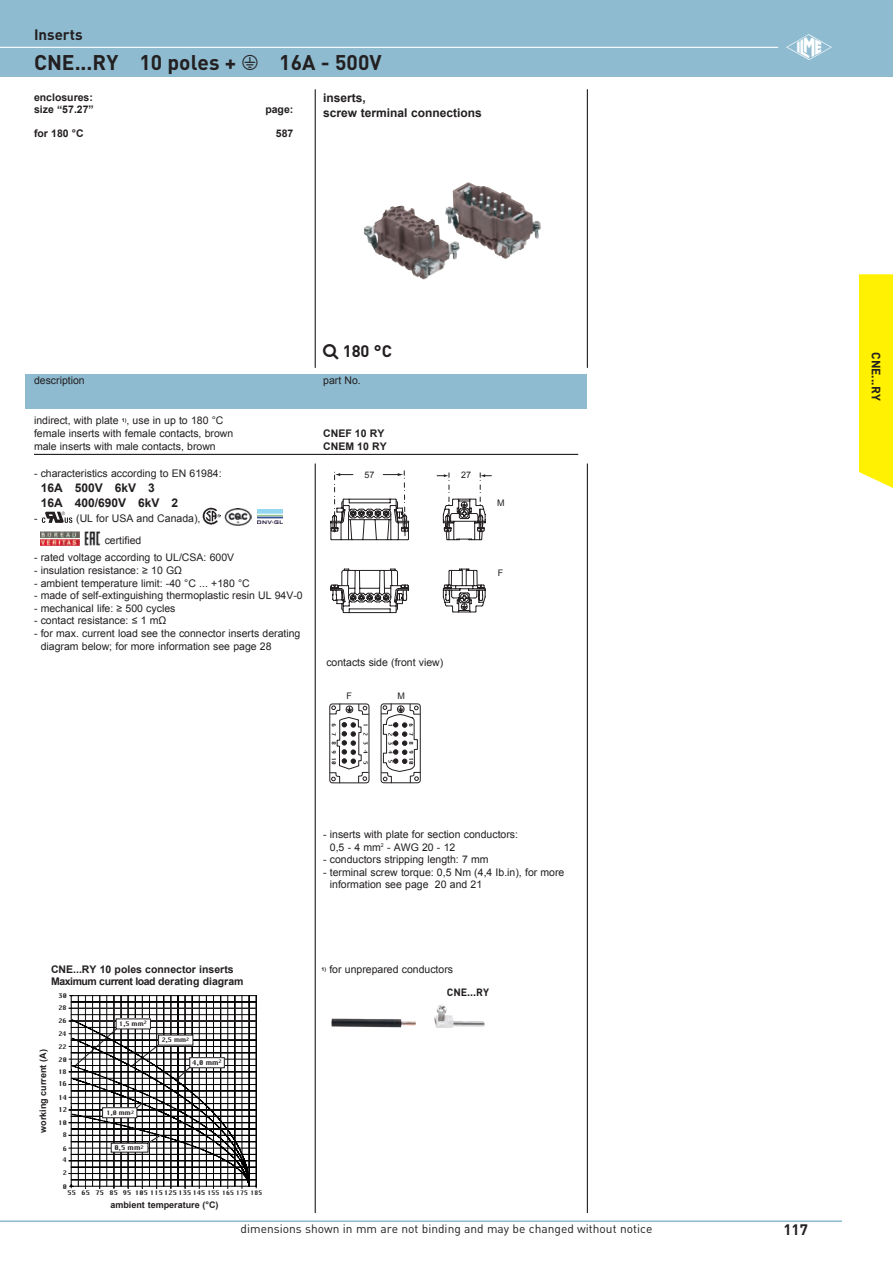
<style>
.page{position:relative;width:893px;height:1263px;background:#fff}
.page>*{position:absolute;margin:0;border:0;box-sizing:border-box;transform-origin:0 0}
.t1{font:36px "Ilme Simboli";color:#fff}
._01_sottotitolo_sezi{font:700 21px "DIN Pro";color:#231f20}
.available{font:700 16.5px "DIN Pro";color:#231f20}
._01_titolo_sezione{font:700 15px "DIN Pro";color:#231f20}
.t2{font:12px "DIN Pro";color:#231f20}
._01_tabulazione_test{font:700 12px "Arial";color:#231f20}
._00_car_tec{font:700 12px/15px "Arial";color:#231f20}
.TACCA_DX{font:700 12px "DIN Pro";color:#231f20}
._00_car_tec-2{font:10.5px/22px "Arial";color:#231f20}
.Normale{font:10.5px/12.6px "Arial";color:#231f20}
._00_filetto_sotto_2{font:10.5px/12.6px "Arial";color:#231f20}
._00_paf_box2{font:700 10.5px "Arial";color:#231f20}
._00_car_tec-3{font:700 10.5px "Arial";letter-spacing:-.04em;color:#231f20}
._00_car_tec-4{font:700 10.5px "Arial";color:#231f20}
._00_tabul2{font:10.5px "Arial";color:#231f20}
._00_filetto_sotto_2-2{font:700 10.5px "Arial";color:#231f20}
.Normale-2{font:700 10.5px "DIN Pro";color:#231f20}
.Normale-3{font:700 9px "Arial";color:#231f20}
.Normale-4{font:9px "Arial";color:#231f20}
.t3{font:6.45px "Chicago";letter-spacing:-.015em;color:#231f20}
.t4{font:6.15px/12.8px "Chicago";letter-spacing:.025em;color:#231f20;text-align:right}
.t5{font:6px "Chicago";color:#231f20}
.s1{font-family:"Ilme Simboli";font-weight:400}
.s2{font-size:6px}
.s3{font-size:5.85px}
</style>
<div class="page">
<div style="left:0;top:0;width:893px;height:77px;background:#8ebbd0"></div>
<hr style="left:0;top:1220px;width:842px;height:2px;background:#8ebbd0">
<hr style="left:0;top:47px;width:778px;height:1px;background:#fff">
<hr style="left:315px;top:89px;width:1px;height:279px;background:#231f20">
<hr style="left:587px;top:89px;width:1px;height:279px;background:#231f20">
<div style="left:859px;top:274px;width:34px;height:214px;background:#fff101"></div>
<hr style="left:315px;top:463px;width:1px;height:750px;background:#231f20">
<hr style="left:587px;top:463px;width:1px;height:750px;background:#231f20">
<img style="left:445px;top:183px;width:61px;height:76px">
<svg style="left:331px;top:470px;width:160px;height:143px"></svg>
<div style="left:26px;top:374px;width:561px;height:34px;background:#8ebbd0"></div>
<hr style="left:34px;top:454px;width:544px;height:1px;background:#231f20">
<hr style="left:69px;top:1173px;width:187px;height:1px;background:#000">
<hr style="left:69px;top:1160px;width:187px;height:1px;background:#000">
<hr style="left:69px;top:1148px;width:187px;height:1px;background:#000">
<hr style="left:69px;top:1135px;width:187px;height:1px;background:#000">
<hr style="left:69px;top:1122px;width:187px;height:1px;background:#000">
<hr style="left:69px;top:1109px;width:187px;height:1px;background:#000">
<hr style="left:69px;top:1097px;width:187px;height:1px;background:#000">
<hr style="left:69px;top:1084px;width:187px;height:1px;background:#000">
<hr style="left:69px;top:1071px;width:187px;height:1px;background:#000">
<hr style="left:69px;top:1059px;width:187px;height:1px;background:#000">
<hr style="left:69px;top:1046px;width:187px;height:1px;background:#000">
<hr style="left:69px;top:1033px;width:187px;height:1px;background:#000">
<hr style="left:69px;top:1021px;width:187px;height:1px;background:#231f20">
<hr style="left:69px;top:1008px;width:187px;height:1px;background:#231f20">
<svg style="left:70px;top:995px;width:187px;height:193px"></svg>
<svg style="left:380px;top:703px;width:41px;height:81px"></svg>
<svg style="left:329px;top:703px;width:40px;height:81px"></svg>
<img style="left:331px;top:1004px;width:153px;height:24px">
<svg style="left:42px;top:512px;width:30px;height:11px"></svg>
<img style="left:203px;top:507px;width:17px;height:18px">
<img style="left:224px;top:508px;width:28px;height:17px">
<img style="left:257px;top:509px;width:26px;height:14px">
<img style="left:41px;top:531px;width:39px;height:14px">
<img style="left:84px;top:532px;width:17px;height:13px">
<p class="_01_titolo_sezione" style="left:34px;top:23px;width:50px">Inserts</p>
<p class="_01_sottotitolo_sezi" style="left:34px;top:45px;width:349px">CNE...RY 10 poles + <span class="s1">m</span> 16A - 500V</p>
<p class="_01_tabulazione_test" style="left:323px;top:90px;width:44px">inserts,</p>
<p class="_01_tabulazione_test" style="left:323px;top:105px;width:160px">screw terminal connections</p>
<p class="_00_paf_box2" style="left:34px;top:91px;width:60px">enclosures:</p>
<p class="_00_paf_box2" style="left:34px;top:103px;width:61px">size “57.27”</p>
<p class="_00_paf_box2" style="left:265px;top:103px;width:30px">page:</p>
<p class="_00_paf_box2" style="left:34px;top:127px;width:51px">for 180 °C</p>
<p class="_00_paf_box2" style="left:276px;top:127px;width:19px">587</p>
<h1 class="t1" style="left:785px;top:30px;width:50px">i</h1>
<p class="available" style="left:343px;top:337px;width:51px">180 °C</p>
<p class="_00_tabul2" style="left:34px;top:373px;width:52px">description</p>
<p class="_00_tabul2" style="left:323px;top:373px;width:39px">part No.</p>
<p class="_00_filetto_sotto_2" style="left:34px;top:414px;width:201px">indirect, with plate <sup>1)</sup>, use in up to 180 °C female inserts with female contacts, brown</p>
<p class="_00_filetto_sotto_2-2" style="left:323px;top:426px;width:63px">CNEF 10 RY</p>
<p class="_00_filetto_sotto_2" style="left:34px;top:440px;width:183px">male inserts with male contacts, brown</p>
<p class="_00_filetto_sotto_2-2" style="left:323px;top:439px;width:65px">CNEM 10 RY</p>
<p class="_00_car_tec-2" style="left:34px;top:462px;width:189px">- characteristics according to EN 61984:</p>
<p class="_00_car_tec" style="left:41px;top:481px;width:139px">16A 500V 6kV 3<br>16A 400/690V 6kV 2</p>
<p class="_00_car_tec-2" style="left:34px;top:507px;width:5px">-</p>
<p class="_00_car_tec-2" style="left:105px;top:507px;width:97px;text-indent:-29px">(UL for USA and Canada), certified</p>
<p class="_00_car_tec-2" style="left:34px;top:547px;width:202px">- rated voltage according to UL/CSA: 600V</p>
<p class="_00_car_tec-2" style="left:34px;top:559px;width:150px">- insulation resistance: ≥ 10 GΩ</p>
<p class="_00_car_tec-2" style="left:34px;top:572px;width:217px">- ambient temperature limit: -40 °C ... +180 °C</p>
<p class="_00_car_tec-2" style="left:34px;top:585px;width:270px">- made of self-extinguishing thermoplastic resin UL 94V-0</p>
<p class="_00_car_tec-2" style="left:34px;top:597px;width:143px">- mechanical life: ≥ 500 cycles</p>
<p class="_00_car_tec-2" style="left:34px;top:610px;width:134px">- contact resistance: ≤ 1 mΩ</p>
<p class="_00_car_tec-2" style="left:41px;top:627px;width:261px;line-height:12.6px;text-indent:-7px">- for max. current load see the connector inserts derating diagram below; for more information see page 28</p>
<p class="Normale-4" style="left:364px;top:469px;width:12px">57</p>
<p class="_00_car_tec-2" style="left:326px;top:651px;width:119px">contacts side (front view)</p>
<p class="Normale-4" style="left:347px;top:690px;width:7px">F</p>
<p class="Normale-4" style="left:398px;top:690px;width:9px">M</p>
<p class="Normale-4" style="left:461px;top:469px;width:12px">27</p>
<p class="Normale-4" style="left:497px;top:496px;width:9px">M</p>
<p class="Normale-4" style="left:498px;top:567px;width:7px">F</p>
<p class="_00_car_tec-4" style="left:51px;top:962px;width:184px">CNE...RY 10 poles connector inserts</p>
<p class="_00_car_tec-3" style="left:51px;top:974px;width:194px">Maximum current load derating diagram</p>
<p class="Normale-3" style="left:37px;top:1133px;width:85px;rotate:-90deg">working current (A)</p>
<p class="t4" style="left:59px;top:989px;width:10px">30</p>
<p class="t4" style="left:58px;top:1002px;width:10px;text-align:justify">28<br>26<br>24<br>22</p>
<p class="t4" style="left:58px;top:1065px;width:10px">18</p>
<p class="t4" style="left:59px;top:1053px;width:10px">20</p>
<p class="t3" style="left:58px;top:1079px;width:10px">16</p>
<p class="t3" style="left:58px;top:1092px;width:10px">14</p>
<p class="t5" style="left:119px;top:1019px;width:29px">1,5 mm<sup>2</sup></p>
<p class="t5" style="left:162px;top:1035px;width:29px">2,5 mm<sup>2</sup></p>
<p class="t3" style="left:193px;top:1058px;width:31px">4,0 mm<sup>2</sup></p>
<p class="t3" style="left:58px;top:1104px;width:10px">12</p>
<p class="t5" style="left:107px;top:1108px;width:29px">1,0 mm<sup>2</sup></p>
<p class="t3" style="left:115px;top:1143px;width:31px">0,5 mm<sup>2</sup></p>
<p class="t4" style="left:68px;top:1187px;width:52px">55 65 75 85</p>
<p class="t4" style="left:135px;top:1187px;width:128px">105 115 125 135 145 <span class="s2">155</span> <span class="s3">165</span> <span class="s2">175 185</span></p>
<p class="t4" style="left:59px;top:1116px;width:10px">10<br>8</p>
<p class="t4" style="left:63px;top:1142px;width:6px">6</p>
<p class="t4" style="left:63px;top:1154px;width:6px">4</p>
<p class="t4" style="left:63px;top:1167px;width:6px">2</p>
<p class="t4" style="left:63px;top:1180px;width:6px">0</p>
<p class="t4" style="left:123px;top:1187px;width:10px">95</p>
<p class="Normale-3" style="left:110px;top:1199px;width:110px">ambient temperature (°C)</p>
<p class="Normale" style="left:330px;top:828px;width:190px;text-indent:-7px">- inserts with plate for section conductors:<br>0,5 - 4 mm<sup>2</sup> - AWG 20 - 12</p>
<p class="Normale" style="left:323px;top:853px;width:167px">- conductors stripping length: 7 mm</p>
<p class="Normale" style="left:330px;top:866px;width:236px;text-indent:-7px">- terminal screw torque: 0,5 Nm (4,4 Ib.in), for more information see page 20 and 21</p>
<p class="Normale" style="left:321px;top:963px;width:133px"><sup>1)</sup> for unprepared conductors</p>
<p class="Normale-2" style="left:447px;top:983px;width:44px">CNE...RY</p>
<p class="t2" style="left:241px;top:1219px;width:413px">dimensions shown in mm are not binding and may be changed without notice</p>
<h3 class="_01_titolo_sezione" style="left:783px;top:1217px;width:26px">117</h3>
<p class="TACCA_DX" style="left:886px;top:352px;width:50px;rotate:90deg">CNE...RY</p>
</div>
